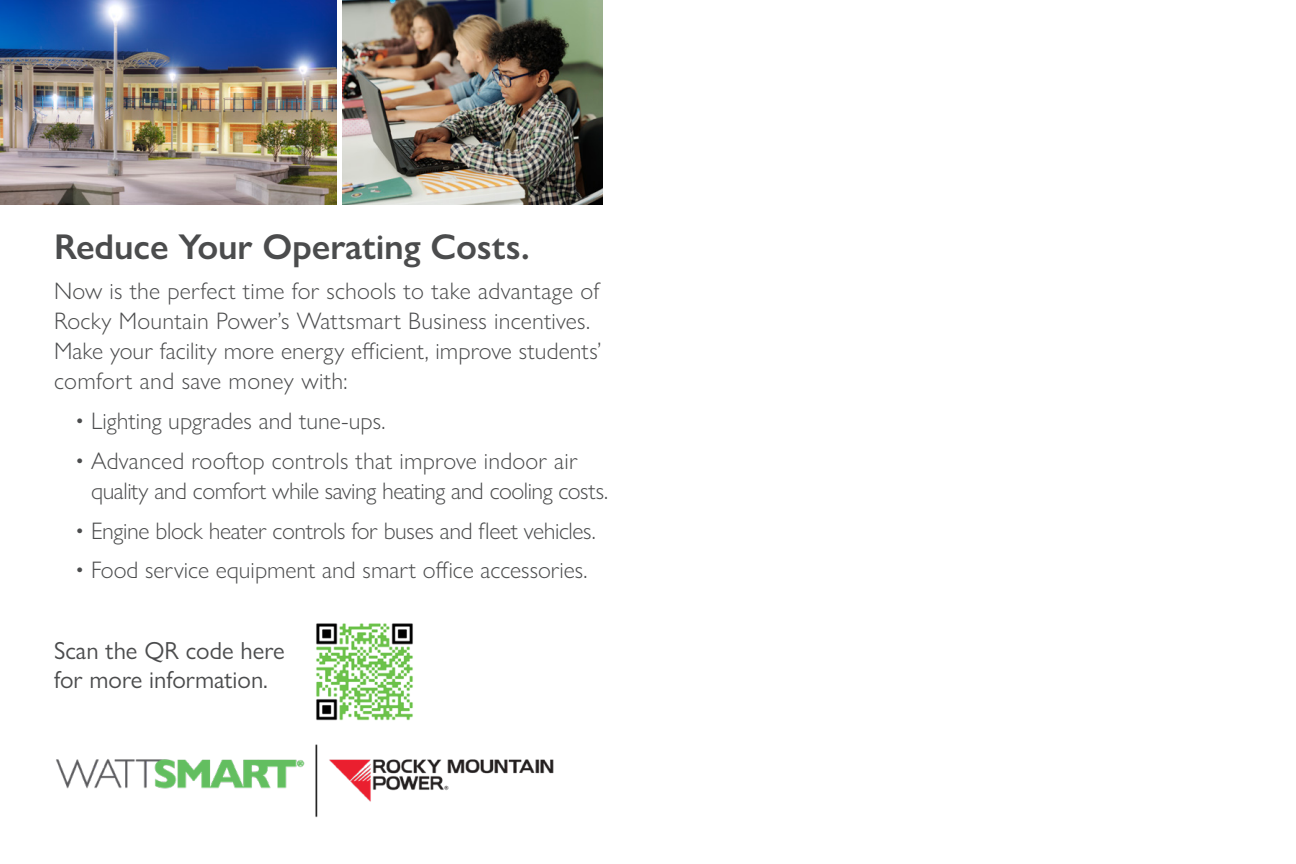
<style>
.page{position:relative;width:1296px;height:864px;background:#fff}
.page>*{position:absolute;margin:0;border:0;box-sizing:border-box;transform-origin:0 0}
.t1{font:600 36px "Gill Sans Nova";letter-spacing:-.005em;color:#4b4c4d}
.t2{font:24.6px/29.4px "Gill Sans Nova";color:#4b4c4d}
.t3{font:300 24px/30px "Gill Sans Nova";color:#4b4c4d}
</style>
<div class="page">
<img style="left:342px;top:0;width:261px;height:205px">
<img style="left:0;top:0;width:336px;height:205px">
<img style="left:56px;top:744px;width:498px;height:74px">
<img style="left:316px;top:623px;width:97px;height:98px">
<p class="t1" style="left:54px;top:224px;width:477px">Reduce Your Operating Costs.</p>
<p class="t3" style="left:54px;top:276px;width:549px">Now is the perfect time for schools to take advantage of Rocky Mountain Power’s Wattsmart Business incentives.<br>Make your facility more energy efficient, improve students’ comfort and save money with:</p>
<p class="t3" style="left:75px;top:406px;width:312px">• Lighting upgrades and tune-ups.</p>
<p class="t3" style="left:91px;top:446px;width:519px;text-indent:-16px">• Advanced rooftop controls that improve indoor air quality and comfort while saving heating and cooling costs.</p>
<p class="t3" style="left:75px;top:515px;width:522px">• Engine block heater controls for buses and fleet vehicles.</p>
<p class="t3" style="left:75px;top:555px;width:514px">• Food service equipment and smart office accessories.</p>
<p class="t2" style="left:54px;top:636px;width:232px">Scan the QR code here for more information.</p>
</div>
